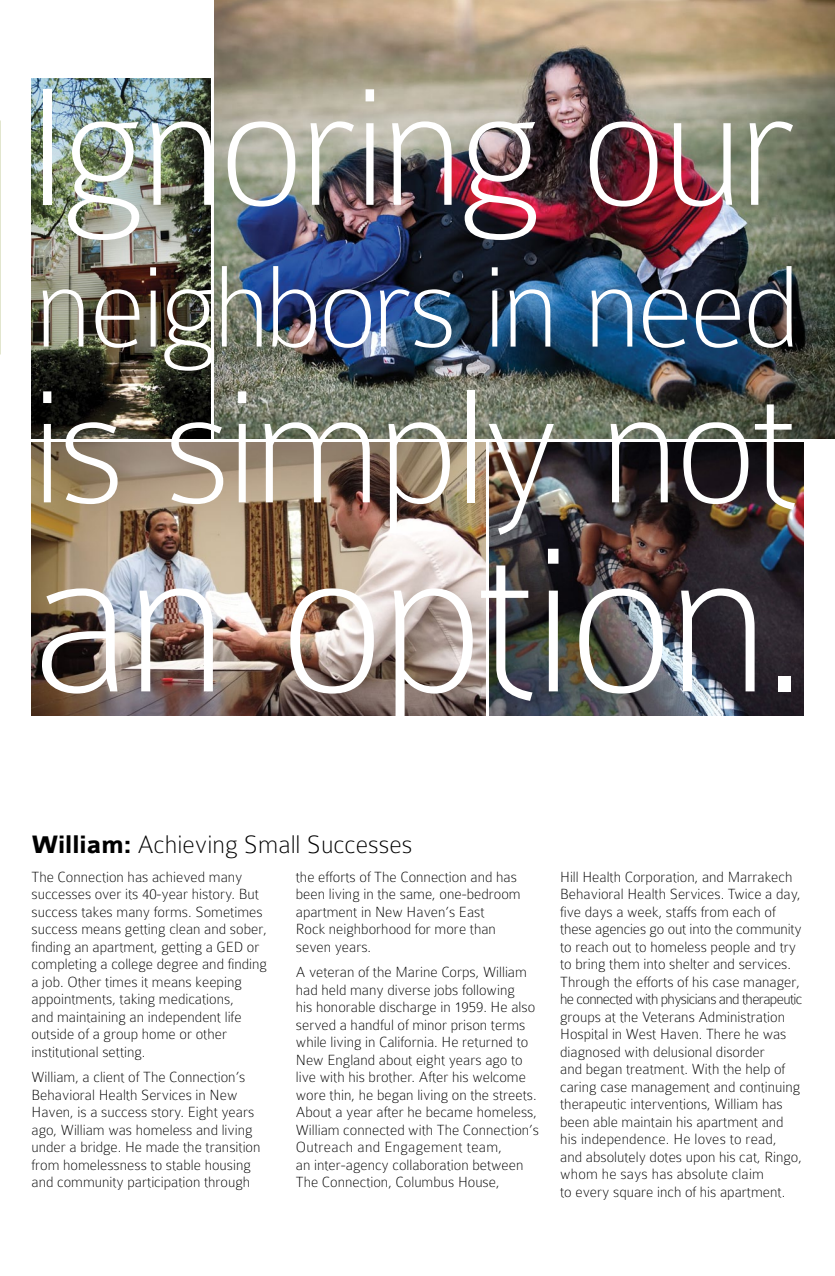
<style>
.page{position:relative;width:835px;height:1276px;background:#fff}
.page>*{position:absolute;margin:0;border:0;box-sizing:border-box;transform-origin:0 0}
.t1{font:100 220.5px "Colaborate";letter-spacing:-.025em;color:#fff}
.t2{font:100 178.5px "Colaborate";letter-spacing:-.03em;color:#fff}
.t3{font:100 171.5px "Colaborate";letter-spacing:-.03em;color:#fff}
.t4{font:100 122.5px "Colaborate";letter-spacing:-.035em;color:#fff}
.t5{font:100 26.95px "Colaborate";color:#000}
.t6{font:100 15.75px/17.5px "Colaborate";color:#000}
.s1{font-weight:700}
</style>
<div class="page">
<img style="left:32px;top:442px;width:453px;height:273px">
<img style="left:489px;top:442px;width:314px;height:273px">
<img style="left:32px;top:79px;width:178px;height:359px">
<img style="left:214px;top:0;width:621px;height:438px">
<h2 class="t2" style="left:28px;top:56px;width:769px">Ignoring our</h2>
<h3 class="t4" style="left:35px;top:244px;width:767px">neighbors in need</h3>
<h3 class="t3" style="left:31px;top:359px;width:768px">is simply not</h3>
<h1 class="t1" style="left:31px;top:507px;width:780px">an option.</h1>
<h3 class="t5" style="left:32px;top:830px;width:383px"><span class="s1">William:</span> Achieving Small Successes</h3>
<p class="t6" style="left:32px;top:868px;width:237px">The Connection has achieved many successes over its 40-year history. But success takes many forms. Sometimes success means getting clean and sober, finding an apartment, getting a GED or completing a college degree and finding a job. Other times it means keeping appointments, taking medications,<br>and maintaining an independent life outside of a group home or other institutional setting.</p>
<p class="t6" style="left:32px;top:1068px;width:230px">William, a client of The Connection’s Behavioral Health Services in New Haven, is a success story. Eight years ago, William was homeless and living under a bridge. He made the transition from homelessness to stable housing and community participation through</p>
<p class="t6" style="left:296px;top:868px;width:226px">the efforts of The Connection and has been living in the same, one-bedroom apartment in New Haven’s East<br>Rock neighborhood for more than seven years.</p>
<p class="t6" style="left:296px;top:963px;width:245px">A veteran of the Marine Corps, William had held many diverse jobs following<br>his honorable discharge in 1959. He also served a handful of minor prison terms while living in California. He returned to New England about eight years ago to live with his brother. After his welcome wore thin, he began living on the streets.<br>About a year after he became homeless, William connected with The Connection’s Outreach and Engagement team,<br>an inter-agency collaboration between The Connection, Columbus House,</p>
<p class="t6" style="left:560px;top:868px;width:244px">Hill Health Corporation, and Marrakech Behavioral Health Services. Twice a day, five days a week, staffs from each of these agencies go out into the community to reach out to homeless people and try to bring them into shelter and services.<br>Through the efforts of his case manager, he connected with physicians and therapeutic groups at the Veterans Administration Hospital in West Haven. There he was diagnosed with delusional disorder<br>and began treatment. With the help of caring case management and continuing therapeutic interventions, William has been able maintain his apartment and his independence. He loves to read, and absolutely dotes upon his cat, Ringo, whom he says has absolute claim<br>to every square inch of his apartment.</p>
</div>
